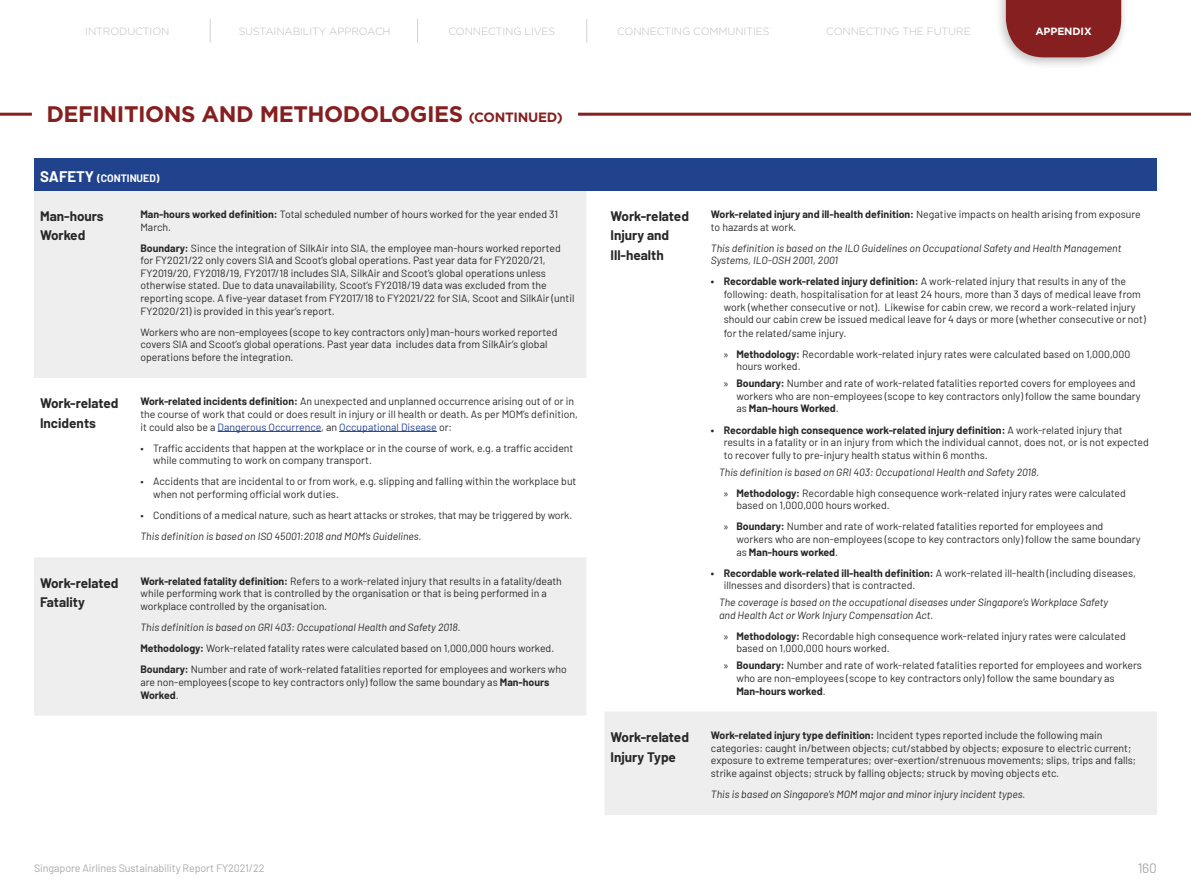
<style>
.page{position:relative;width:1191px;height:893px;background:#fff}
.page>*{position:absolute;margin:0;border:0;box-sizing:border-box;transform-origin:0 0}
.t1{font:700 22.5px "Gotham";letter-spacing:-.02em;color:#861f20}
.t2{font:13.65px "Barlow";color:#a8a9ad}
.t3{font:700 13.5px/19.5px "Barlow";color:#292829}
.t4{font:10.8px "Barlow";letter-spacing:-.01em;color:#a8a9ad}
.t5{font:10.5px/12.6px "Barlow";color:#292829}
.t6{font:italic 10.5px/12.6px "Barlow";color:#292829}
.t7{font:300 10.5px "Gotham";letter-spacing:-.01em;color:#bfbebf}
.t8{font:700 10.5px "Barlow";color:#fff}
.t9{font:700 10.5px "Gotham";letter-spacing:-.01em;color:#fff}
.s1{font-size:13.5px}
.s2{font-size:15px}
.s3{font-weight:700}
.s4{color:#21428d}
.s5{font-family:"Myriad Pro"}
</style>
<div class="page">
<hr style="left:0;top:113px;width:32px;height:3px;background:#861f20">
<hr style="left:578px;top:113px;width:613px;height:3px;background:#861f20">
<svg style="left:34px;top:190px;width:552px;height:525px;fill:#eeeeef"></svg>
<hr style="left:218px;top:431px;width:103px;height:1px;background:#21428d">
<hr style="left:339px;top:431px;width:98px;height:1px;background:#21428d">
<div style="left:605px;top:712px;width:552px;height:103px;background:#eeeeef"></div>
<div style="left:34px;top:158px;width:1123px;height:32px;background:#21428d"></div>
<div style="left:995px;top:0;width:133px;height:70px;background:#231f20;opacity:.28"></div>
<svg style="left:1006px;top:0;width:115px;height:57px;background:#8e2f30"></svg>
<svg style="left:210px;top:19px;width:1px;height:23px"></svg>
<svg style="left:417px;top:19px;width:1px;height:23px"></svg>
<svg style="left:586px;top:19px;width:1px;height:23px"></svg>
<p class="t7" style="left:85px;top:25px;width:86px">INTRODUCTION</p>
<p class="t7" style="left:239px;top:26px;width:153px">SUSTAINABILITY APPROACH</p>
<p class="t7" style="left:448px;top:26px;width:108px">CONNECTING LIVES</p>
<p class="t7" style="left:617px;top:26px;width:154px">CONNECTING COMMUNITIES</p>
<p class="t7" style="left:826px;top:26px;width:146px">CONNECTING THE FUTURE</p>
<p class="t9" style="left:1035px;top:24px;width:58px">APPENDIX</p>
<p class="t1" style="left:46px;top:99px;width:518px">DEFINITIONS AND METHODOLOGIES <span class="s1">(CONTINUED)</span></p>
<p class="t8" style="left:40px;top:170px;width:121px"><span class="s2">SAFETY</span> (CONTINUED)</p>
<p class="t3" style="left:40px;top:205px;width:65px">Man-hours<br>Worked</p>
<p class="t5" style="left:140px;top:207px;width:419px"><span class="s3">Man-hours worked definition:</span> Total scheduled number of hours worked for the year ended 31<br>March.</p>
<p class="t5" style="left:140px;top:241px;width:435px"><span class="s3">Boundary:</span> Since the integration of SilkAir into SIA, the employee man-hours worked reported for FY2021/22 only covers SIA and Scoot’s global operations. Past year data for FY2020/21, FY2019/20, FY2018/19, FY2017/18 includes SIA, SilkAir and Scoot’s global operations unless otherwise stated. Due to data unavailability, Scoot’s FY2018/19 data was excluded from the reporting scope. A five-year dataset from FY2017/18 to FY2021/22 for SIA, Scoot and SilkAir (until FY2020/21) is provided in this year’s report.</p>
<p class="t5" style="left:140px;top:325px;width:418px">Workers who are non-employees (scope to key contractors only) man-hours worked reported covers SIA and Scoot’s global operations. Past year data includes data from SilkAir’s global operations before the integration.</p>
<p class="t3" style="left:40px;top:393px;width:80px">Work-related<br>Incidents</p>
<p class="t5" style="left:140px;top:395px;width:439px"><span class="s3">Work-related incidents definition:</span> An unexpected and unplanned occurrence arising out of or in the course of work that could or does result in injury or ill health or death. As per MOM’s definition, it could also be a <span class="s4">Dangerous Occurrence</span>, an <span class="s4">Occupational Disease</span> or:</p>
<p class="t5" style="left:153px;top:441px;width:422px;text-indent:-13px">• Traffic accidents that happen at the workplace or in the course of work, e.g. a traffic accident while commuting to work on company transport.</p>
<p class="t5" style="left:153px;top:475px;width:425px;text-indent:-13px">• Accidents that are incidental to or from work, e.g. slipping and falling within the workplace but when not performing official work duties.</p>
<p class="t5" style="left:140px;top:508px;width:433px">• Conditions of a medical nature, such as heart attacks or strokes, that may be triggered by work.</p>
<p class="t6" style="left:140px;top:529px;width:283px">This definition is based on ISO 45001:2018 and MOM’s Guidelines.</p>
<p class="t3" style="left:40px;top:572px;width:80px">Work-related<br>Fatality</p>
<p class="t5" style="left:140px;top:574px;width:423px"><span class="s3">Work-related fatality definition:</span> Refers to a work-related injury that results in a fatality/death while performing work that is controlled by the organisation or that is being performed in a workplace controlled by the organisation.</p>
<p class="t6" style="left:140px;top:620px;width:322px">This definition is based on GRI 403: Occupational Health and Safety 2018.</p>
<p class="t5" style="left:140px;top:641px;width:415px"><span class="s3">Methodology:</span> Work-related fatality rates were calculated based on 1,000,000 hours worked.</p>
<p class="t5" style="left:140px;top:662px;width:428px"><span class="s3">Boundary:</span> Number and rate of work-related fatalities reported for employees and workers who are non-employees (scope to key contractors only) follow the same boundary as <span class="s3">Man-hours<br>Worked</span>.</p>
<p class="t3" style="left:610px;top:205px;width:80px">Work-related<br>Injury and<br>Ill-health</p>
<p class="t5" style="left:711px;top:207px;width:431px"><span class="s3">Work-related injury and ill-health definition:</span> Negative impacts on health arising from exposure to hazards at work.</p>
<p class="t6" style="left:711px;top:241px;width:412px">This definition is based on the ILO Guidelines on Occupational Safety and Health Management<br>Systems, ILO-OSH 2001, 2001</p>
<p class="t5" style="left:723px;top:274px;width:423px;text-indent:-13px"><span class="s3">• Recordable work-related injury definition:</span> A work-related injury that results in any of the following: death, hospitalisation for at least 24 hours, more than 3 days of medical leave from work (whether consecutive or not). Likewise for cabin crew, we record a work-related injury should our cabin crew be issued medical leave for 4 days or more (whether consecutive or not) for the related/same injury.</p>
<p class="t5" style="left:736px;top:347px;width:395px;text-indent:-13px"><span class="s5">»</span> <span class="s3">Methodology:</span> Recordable work-related injury rates were calculated based on 1,000,000 hours worked.</p>
<p class="t5" style="left:736px;top:376px;width:406px;text-indent:-13px"><span class="s5">»</span> <span class="s3">Boundary:</span> Number and rate of work-related fatalities reported covers for employees and workers who are non-employees (scope to key contractors only) follow the same boundary as <span class="s3">Man-hours Worked</span>.</p>
<p class="t5" style="left:723px;top:423px;width:427px;text-indent:-13px"><span class="s3">• Recordable high consequence work-related injury definition:</span> A work-related injury that results in a fatality or in an injury from which the individual cannot, does not, or is not expected to recover fully to pre-injury health status within 6 months.</p>
<p class="t6" style="left:719px;top:465px;width:322px">This definition is based on GRI 403: Occupational Health and Safety 2018.</p>
<p class="t5" style="left:736px;top:486px;width:391px;text-indent:-13px"><span class="s5">»</span> <span class="s3">Methodology:</span> Recordable high consequence work-related injury rates were calculated based on 1,000,000 hours worked.</p>
<p class="t5" style="left:736px;top:519px;width:406px;text-indent:-13px"><span class="s5">»</span> <span class="s3">Boundary:</span> Number and rate of work-related fatalities reported for employees and workers who are non-employees (scope to key contractors only) follow the same boundary as <span class="s3">Man-hours worked</span>.</p>
<p class="t5" style="left:723px;top:566px;width:414px;text-indent:-13px"><span class="s3">• Recordable work-related ill-health definition:</span> A work-related ill-health (including diseases, illnesses and disorders) that is contracted.</p>
<p class="t6" style="left:719px;top:595px;width:390px">The coverage is based on the occupational diseases under Singapore’s Workplace Safety and Health Act or Work Injury Compensation Act.</p>
<p class="t5" style="left:736px;top:629px;width:391px;text-indent:-13px"><span class="s5">»</span> <span class="s3">Methodology:</span> Recordable high consequence work-related injury rates were calculated based on 1,000,000 hours worked.</p>
<p class="t5" style="left:736px;top:658px;width:407px;text-indent:-13px"><span class="s5">»</span> <span class="s3">Boundary:</span> Number and rate of work-related fatalities reported for employees and workers who are non-employees (scope to key contractors only) follow the same boundary as<br><span class="s3">Man-hours worked</span>.</p>
<p class="t3" style="left:610px;top:726px;width:80px">Work-related<br>Injury Type</p>
<p class="t5" style="left:711px;top:728px;width:427px"><span class="s3">Work-related injury type definition:</span> Incident types reported include the following main categories: caught in/between objects; cut/stabbed by objects; exposure to electric current; exposure to extreme temperatures; over-exertion/strenuous movements; slips, trips and falls; strike against objects; struck by falling objects; struck by moving objects etc.</p>
<p class="t6" style="left:711px;top:787px;width:316px">This is based on Singapore’s MOM major and minor injury incident types.</p>
<p class="t4" style="left:34px;top:860px;width:232px">Singapore Airlines Sustainability Report FY2021/22</p>
<h2 class="t2" style="left:1137px;top:858px;width:21px">160</h2>
</div>
